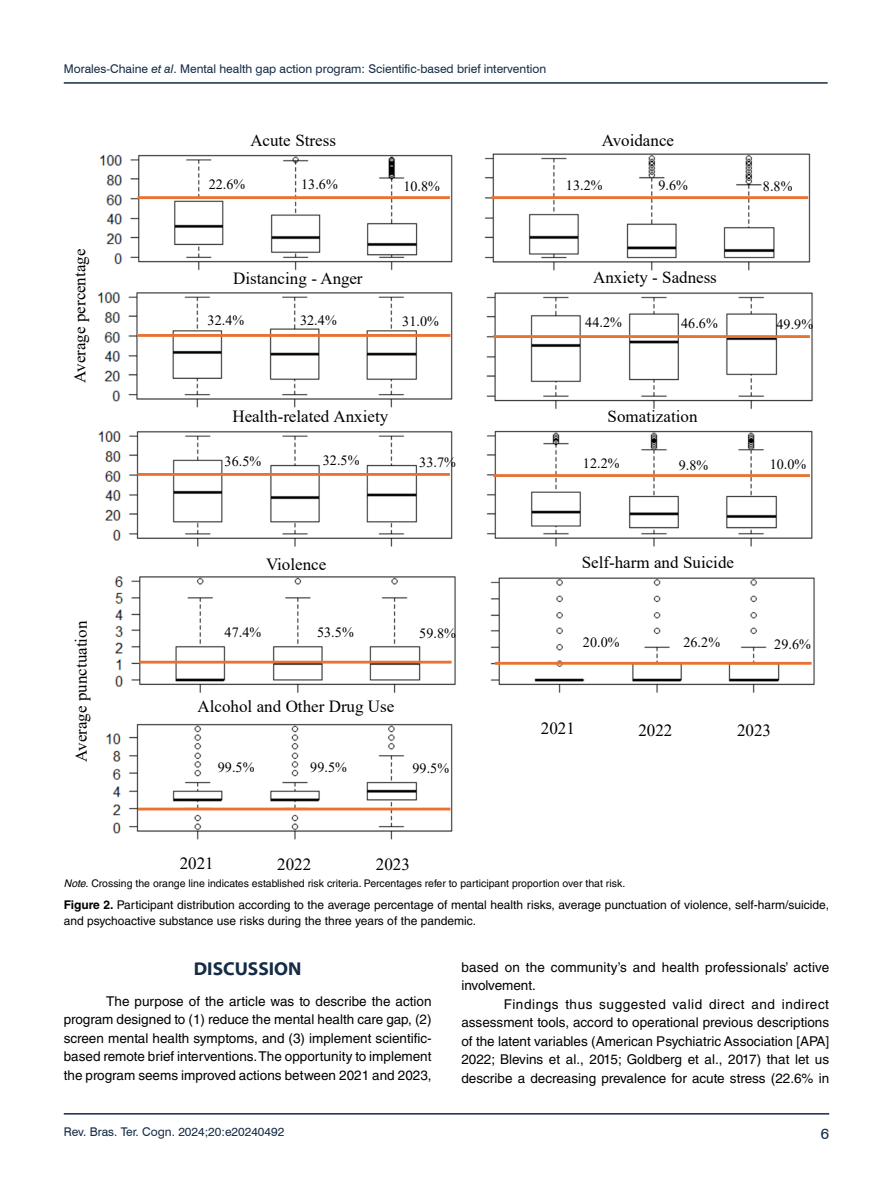
<style>
.page{position:relative;width:893px;height:1191px;background:#fff}
.page>*{position:absolute;margin:0;border:0;box-sizing:border-box;transform-origin:0 0}
.t1{font:700 18.75px "Myriad Web Pro";color:#142c46}
.t2{font:16.95px "Times New Roman";color:#000}
.t3{font:15px "Swiss 721 BT";color:#142c46}
.t4{font:14.1px "Times New Roman";letter-spacing:.005em;color:#000}
.t5{font:13.5px/18.5px "Helvetica LT Std";color:#000;text-align:justify}
.t6{font:12px/15.8px "Helvetica LT Std";color:#000}
.t7{font:12px "Swiss 721 BT";color:#142c46}
.t8{font:10.5px "Helvetica LT Std";color:#000}
.s1{font-style:italic}
.s2{font-weight:700}
</style>
<div class="page">
<hr style="left:64px;top:82px;width:764px;height:2px;background:#142c46">
<hr style="left:64px;top:1113px;width:765px;height:1px;background:#142c46">
<img style="left:99px;top:154px;width:354px;height:117px">
<img style="left:484px;top:153px;width:327px;height:118px">
<img style="left:97px;top:292px;width:356px;height:116px">
<img style="left:486px;top:292px;width:327px;height:117px">
<img style="left:98px;top:431px;width:355px;height:116px">
<img style="left:486px;top:430px;width:327px;height:117px">
<img style="left:114px;top:576px;width:342px;height:117px">
<img style="left:106px;top:723px;width:347px;height:117px">
<img style="left:490px;top:577px;width:325px;height:116px">
<hr style="left:137px;top:196px;width:313px;height:3px;background:#e97132">
<hr style="left:491px;top:196px;width:317px;height:3px;background:#e97132">
<hr style="left:138px;top:334px;width:312px;height:3px;background:#e97132">
<hr style="left:493px;top:335px;width:317px;height:3px;background:#e97132">
<hr style="left:137px;top:473px;width:313px;height:3px;background:#e97132">
<hr style="left:493px;top:474px;width:317px;height:3px;background:#e97132">
<hr style="left:139px;top:660px;width:313px;height:3px;background:#e97132">
<hr style="left:495px;top:662px;width:317px;height:2px;background:#e97132">
<hr style="left:138px;top:807px;width:312px;height:3px;background:#e97132">
<p class="t7" style="left:64px;top:60px;width:484px">Morales-Chaine <span class="s1">et al</span>. Mental health gap action program: Scientific-based brief intervention</p>
<p class="t2" style="left:250px;top:128px;width:87px">Acute Stress</p>
<p class="t2" style="left:602px;top:128px;width:74px">Avoidance</p>
<p class="t2" style="left:68px;top:383px;width:136px;rotate:-90deg">Average percentage</p>
<p class="t2" style="left:69px;top:762px;width:142px;rotate:-90deg">Average punctuation</p>
<p class="t4" style="left:209px;top:174px;width:38px">22.6%</p>
<p class="t4" style="left:301px;top:174px;width:38px">13.6%</p>
<p class="t4" style="left:403px;top:176px;width:38px">10.8%</p>
<p class="t4" style="left:566px;top:175px;width:38px">13.2%</p>
<p class="t4" style="left:658px;top:175px;width:31px">9.6%</p>
<p class="t4" style="left:763px;top:177px;width:31px">8.8%</p>
<p class="t2" style="left:233px;top:266px;width:131px">Distancing - Anger</p>
<p class="t2" style="left:593px;top:265px;width:125px">Anxiety - Sadness</p>
<p class="t4" style="left:208px;top:310px;width:38px">32.4%</p>
<p class="t4" style="left:300px;top:310px;width:38px">32.4%</p>
<p class="t4" style="left:402px;top:312px;width:38px">31.0%</p>
<p class="t4" style="left:585px;top:312px;width:38px">44.2%</p>
<p class="t4" style="left:681px;top:313px;width:38px">46.6%</p>
<p class="t4" style="left:776px;top:314px;width:38px">49.9%</p>
<p class="t2" style="left:232px;top:405px;width:158px">Health-related Anxiety</p>
<p class="t2" style="left:608px;top:405px;width:91px">Somatization</p>
<p class="t4" style="left:225px;top:451px;width:38px">36.5%</p>
<p class="t4" style="left:323px;top:451px;width:38px">32.5%</p>
<p class="t4" style="left:419px;top:452px;width:38px">33.7%</p>
<p class="t4" style="left:583px;top:453px;width:38px">12.2%</p>
<p class="t4" style="left:679px;top:455px;width:31px">9.8%</p>
<p class="t4" style="left:770px;top:454px;width:38px">10.0%</p>
<p class="t2" style="left:266px;top:552px;width:62px">Violence</p>
<p class="t4" style="left:225px;top:622px;width:38px">47.4%</p>
<p class="t4" style="left:317px;top:622px;width:38px">53.5%</p>
<p class="t4" style="left:419px;top:624px;width:38px">59.8%</p>
<p class="t2" style="left:198px;top:694px;width:198px">Alcohol and Other Drug Use</p>
<p class="t4" style="left:218px;top:757px;width:38px">99.5%</p>
<p class="t4" style="left:310px;top:757px;width:38px">99.5%</p>
<p class="t4" style="left:412px;top:758px;width:38px">99.5%</p>
<p class="t2" style="left:180px;top:851px;width:36px">2021</p>
<p class="t2" style="left:277px;top:852px;width:36px">2022</p>
<p class="t2" style="left:376px;top:852px;width:36px">2023</p>
<p class="t2" style="left:582px;top:550px;width:154px">Self-harm and Suicide</p>
<p class="t4" style="left:583px;top:632px;width:38px">20.0%</p>
<p class="t4" style="left:683px;top:632px;width:38px">26.2%</p>
<p class="t4" style="left:774px;top:634px;width:38px">29.6%</p>
<p class="t2" style="left:541px;top:716px;width:36px">2021</p>
<p class="t2" style="left:638px;top:718px;width:36px">2022</p>
<p class="t2" style="left:737px;top:718px;width:36px">2023</p>
<p class="t8" style="left:64px;top:877px;width:563px"><span class="s1">Note.</span>Crossing the orange line indicates established risk criteria. Percentages refer to participant proportion over that risk.</p>
<p class="t6" style="left:64px;top:897px;width:767px"><span class="s2">Figure 2.</span> Participant distribution according to the average percentage of mental health risks, average punctuation of violence, self-harm/suicide, and psychoactive substance use risks during the three years of the pandemic.</p>
<h1 class="t1" style="left:194px;top:958px;width:109px">DISCUSSION</h1>
<p class="t5" style="left:64px;top:991px;width:369px;text-indent:43px">The purpose of the article was to describe the action program designed to (1) reduce the mental health care gap, (2) screen mental health symptoms, and (3) implement scientific&shy;based remote brief interventions. The opportunity to implement the program seems improved actions between 2021 and 2023,</p>
<p class="t5" style="left:461px;top:958px;width:369px">based on the community’s and health professionals’ active involvement.</p>
<p class="t5" style="left:461px;top:994px;width:369px;text-indent:43px">Findings thus suggested valid direct and indirect assessment tools, accord to operational previous descriptions of the latent variables (American Psychiatric Association [APA] 2022; Blevins et al., 2015; Goldberg et al., 2017) that let us describe a decreasing prevalence for acute stress (22.6% in</p>
<p class="t7" style="left:64px;top:1123px;width:222px">Rev. Bras. Ter. Cogn. 2024;20:e20240492</p>
<p class="t3" style="left:821px;top:1123px;width:10px">6</p>
</div>
